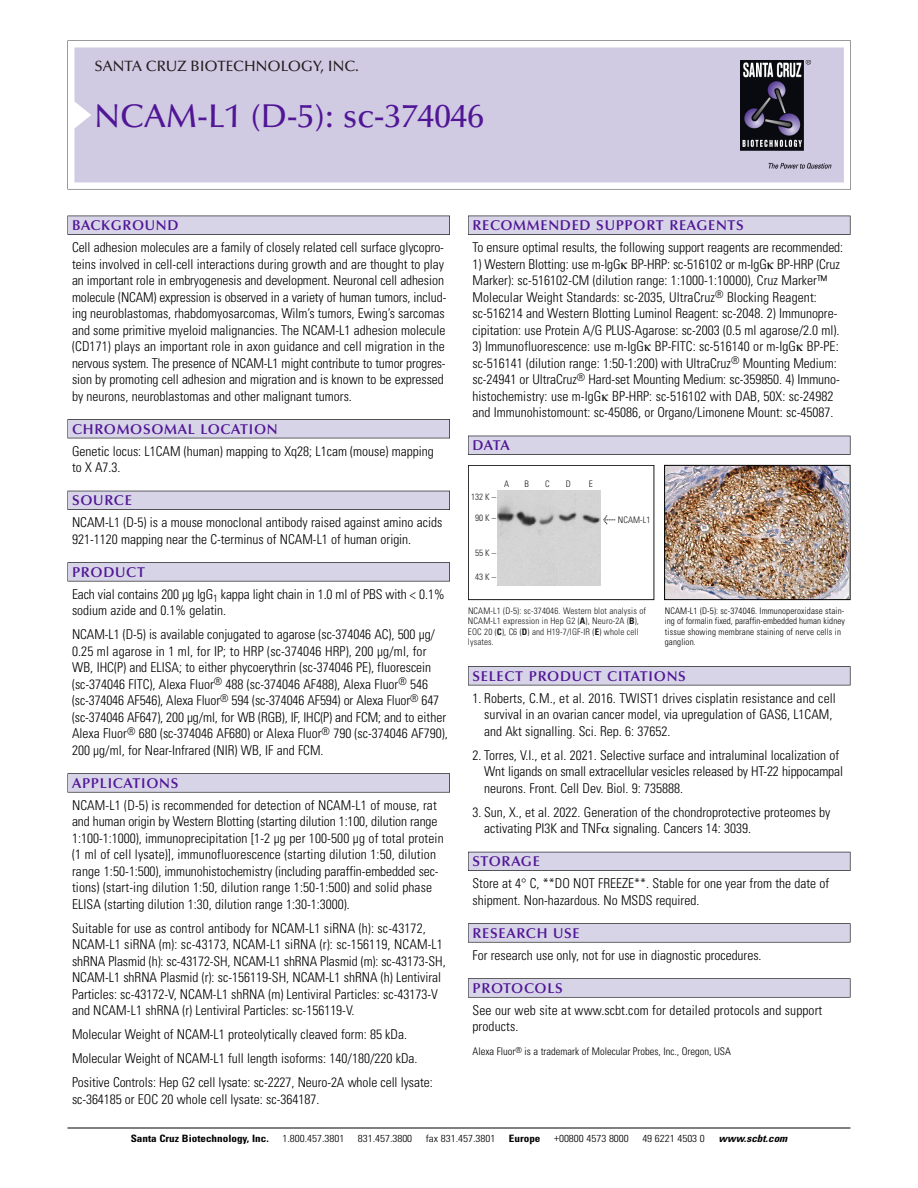
<style>
.page{position:relative;width:918px;height:1188px;background:#fff}
.page>*{position:absolute;margin:0;border:0;box-sizing:border-box;transform-origin:0 0}
.t1{font:500 33px "Optima";color:#511695}
.t2{font:500 15px "Optima";color:#231f20}
.t3{font:600 14.25px "Optima";letter-spacing:.05em;color:#511695}
.t4{font:300 condensed 13.5px/16.5px "Univers";color:#000}
.t5{font:300 condensed 10.5px "Univers";color:#000}
.t6{font:300 condensed 10.2px "Univers";color:#000;scale:1.1 1}
.t7{font:700 condensed 10.2px "Univers";color:#000;scale:1.1 1}
.t8{font:italic 700 condensed 10.2px "Univers";color:#000;scale:1.1 1}
.t9{font:300 condensed 9px/10.5px "Univers";letter-spacing:.015em;color:#191919}
.t10{font:300 condensed 9px/10.5px "Univers";letter-spacing:.015em;color:#000}
.s1{font-family:"Meta Plus";font-weight:400;font-stretch:normal;font-size:10.5px}
.s2{font-weight:700}
</style>
<div class="page">
<svg style="left:68px;top:40px;width:783px;height:149px"></svg>
<div style="left:74px;top:47px;width:770px;height:135px;background:#d1cae3"></div>
<img style="left:741px;top:60px;width:90px;height:108px">
<div style="left:68px;top:216px;width:382px;height:19px;background:#535256"></div>
<div style="left:68px;top:216px;width:381px;height:18px;background:#d7d4e8"></div>
<div style="left:68px;top:419px;width:382px;height:19px;background:#515155"></div>
<div style="left:68px;top:420px;width:381px;height:18px;background:#d7d4e8"></div>
<div style="left:68px;top:491px;width:382px;height:19px;background:#515057"></div>
<div style="left:68px;top:491px;width:381px;height:18px;background:#d7d4e8"></div>
<div style="left:68px;top:562px;width:382px;height:19px;background:#575659"></div>
<div style="left:68px;top:563px;width:381px;height:18px;background:#d7d4e8"></div>
<svg style="left:68px;top:773px;width:382px;height:20px"></svg>
<div style="left:68px;top:774px;width:381px;height:18px;background:#d7d4e8"></div>
<div style="left:468px;top:216px;width:382px;height:19px;background:#535256"></div>
<div style="left:468px;top:216px;width:382px;height:18px;background:#d7d4e8"></div>
<div style="left:468px;top:436px;width:382px;height:19px;background:#525156"></div>
<div style="left:468px;top:436px;width:382px;height:18px;background:#d7d4e8"></div>
<div style="left:468px;top:666px;width:382px;height:19px;background:#545357"></div>
<div style="left:468px;top:667px;width:382px;height:18px;background:#d7d4e8"></div>
<div style="left:468px;top:852px;width:382px;height:19px;background:#535259"></div>
<div style="left:468px;top:852px;width:382px;height:18px;background:#d7d4e8"></div>
<svg style="left:468px;top:923px;width:382px;height:20px"></svg>
<div style="left:468px;top:924px;width:382px;height:18px;background:#d7d4e8"></div>
<div style="left:468px;top:978px;width:382px;height:20px;background:#676767"></div>
<div style="left:468px;top:979px;width:382px;height:18px;background:#d7d4e8"></div>
<hr style="left:68px;top:1128px;width:782px;height:1px;background:#000">
<img style="left:666px;top:467px;width:182px;height:131px">
<div style="left:664px;top:465px;width:186px;height:135px;border:1px solid #000"></div>
<div style="left:468px;top:465px;width:186px;height:135px;border:1px solid #191919"></div>
<img style="left:497px;top:490px;width:104px;height:96px">
<p class="t2" style="left:94px;top:60px;width:266px">SANTA CRUZ BIOTECHNOLOGY, INC.</p>
<p class="t1" style="left:94px;top:102px;width:391px">NCAM-L1 (D-5): sc-374046</p>
<p class="t3" style="left:72px;top:219px;width:108px">BACKGROUND</p>
<p class="t4" style="left:72px;top:240px;width:376px">Cell adhesion molecules are a family of closely related cell surface glycopro&shy;teins involved in cell-cell interactions during growth and are thought to play an important role in embryogenesis and development. Neuronal cell adhesion molecule (NCAM) expression is observed in a variety of human tumors, includ&shy;ing neuroblastomas, rhabdomyosarcomas, Wilm’s tumors, Ewing’s sarcomas and some primitive myeloid malignancies. The NCAM-L1 adhesion molecule (CD171) plays an important role in axon guidance and cell migration in the nervous system. The presence of NCAM-L1 might contribute to tumor progres&shy;sion by promoting cell adhesion and migration and is known to be expressed by neurons, neuroblastomas and other malignant tumors.</p>
<p class="t3" style="left:72px;top:423px;width:207px">CHROMOSOMAL LOCATION</p>
<p class="t4" style="left:72px;top:444px;width:363px">Genetic locus: L1CAM (human) mapping to Xq28; L1cam (mouse) mapping to X A7.3.</p>
<p class="t3" style="left:72px;top:494px;width:61px">SOURCE</p>
<p class="t4" style="left:72px;top:516px;width:372px">NCAM-L1 (D-5) is a mouse monoclonal antibody raised against amino acids<br>921-1120 mapping near the C-terminus of NCAM-L1 of human origin.</p>
<p class="t3" style="left:72px;top:566px;width:74px">PRODUCT</p>
<p class="t4" style="left:72px;top:587px;width:374px">Each vial contains 200 µg IgG<sub>1</sub> kappa light chain in 1.0 ml of PBS with &lt; 0.1% sodium azide and 0.1% gelatin.</p>
<p class="t4" style="left:72px;top:628px;width:377px">NCAM-L1 (D-5) is available conjugated to agarose (sc-374046 AC), 500 µg/ 0.25 ml agarose in 1 ml, for IP; to HRP (sc-374046 HRP), 200 µg/ml, for WB, IHC(P) and ELISA; to either phycoerythrin (sc-374046 PE), fluorescein (sc-374046 FITC), Alexa Fluor<sup>®</sup> 488 (sc-374046 AF488), Alexa Fluor<sup>®</sup> 546 (sc-374046 AF546), Alexa Fluor<sup>®</sup> 594 (sc-374046 AF594) or Alexa Fluor<sup>®</sup> 647 (sc-374046 AF647), 200 µg/ml, for WB (RGB), IF, IHC(P) and FCM; and to either Alexa Fluor<sup>®</sup> 680 (sc-374046 AF680) or Alexa Fluor<sup>®</sup> 790 (sc-374046 AF790), 200 µg/ml, for Near-Infrared (NIR) WB, IF and FCM.</p>
<p class="t3" style="left:72px;top:777px;width:108px">APPLICATIONS</p>
<p class="t4" style="left:72px;top:798px;width:373px">NCAM-L1 (D-5) is recommended for detection of NCAM-L1 of mouse, rat and human origin by Western Blotting (starting dilution 1:100, dilution range 1:100-1:1000), immunoprecipitation [1-2 µg per 100-500 µg of total protein (1 ml of cell lysate)], immunofluorescence (starting dilution 1:50, dilution range 1:50-1:500), immunohistochemistry (including paraffin-embedded sec&shy;tions) (start-ing dilution 1:50, dilution range 1:50-1:500) and solid phase ELISA (starting dilution 1:30, dilution range 1:30-1:3000).</p>
<p class="t4" style="left:72px;top:921px;width:375px">Suitable for use as control antibody for NCAM-L1 siRNA (h): sc-43172, NCAM-L1 siRNA (m): sc-43173, NCAM-L1 siRNA (r): sc-156119, NCAM-L1 shRNA Plasmid (h): sc-43172-SH, NCAM-L1 shRNA Plasmid (m): sc-43173-SH, NCAM-L1 shRNA Plasmid (r): sc-156119-SH, NCAM-L1 shRNA (h) Lentiviral Particles: sc-43172-V, NCAM-L1 shRNA (m) Lentiviral Particles: sc-43173-V and NCAM-L1 shRNA (r) Lentiviral Particles: sc-156119-V.</p>
<p class="t4" style="left:72px;top:1028px;width:337px">Molecular Weight of NCAM-L1 proteolytically cleaved form: 85 kDa.</p>
<p class="t4" style="left:72px;top:1052px;width:347px">Molecular Weight of NCAM-L1 full length isoforms: 140/180/220 kDa.</p>
<p class="t4" style="left:72px;top:1076px;width:362px">Positive Controls: Hep G2 cell lysate: sc-2227, Neuro-2A whole cell lysate: sc-364185 or EOC 20 whole cell lysate: sc-364187.</p>
<p class="t3" style="left:473px;top:219px;width:273px">RECOMMENDED SUPPORT REAGENTS</p>
<p class="t4" style="left:473px;top:240px;width:372px">To ensure optimal results, the following support reagents are recommended:</p>
<p class="t4" style="left:473px;top:257px;width:369px">1) Western Blotting: use m-IgG BP-HRP: sc-516102 or m-IgG BP-HRP (Cruz Marker): sc-516102-CM (dilution range: 1:1000-1:10000), Cruz Marker™ Molecular Weight Standards: sc-2035, UltraCruz<sup>®</sup> Blocking Reagent: sc-516214 and Western Blotting Luminol Reagent: sc-2048. 2) Immunopre&shy;cipitation: use Protein A/G PLUS-Agarose: sc-2003 (0.5 ml agarose/2.0 ml).</p>
<p class="t4" style="left:473px;top:339px;width:369px">3) Immunofluorescence: use m-IgG BP-FITC: sc-516140 or m-IgG BP-PE: sc-516141 (dilution range: 1:50-1:200) with UltraCruz<sup>®</sup> Mounting Medium: sc-24941 or UltraCruz<sup>®</sup> Hard-set Mounting Medium: sc-359850. 4) Immuno&shy;histochemistry: use m-IgG BP-HRP: sc-516102 with DAB, 50X: sc-24982 and Immunohistomount: sc-45086, or Organo/Limonene Mount: sc-45087.</p>
<p class="t3" style="left:473px;top:439px;width:39px">DATA</p>
<p class="t9" style="left:504px;top:480px;width:7px">A</p>
<p class="t9" style="left:525px;top:480px;width:6px">B</p>
<p class="t9" style="left:545px;top:480px;width:6px">C</p>
<p class="t9" style="left:566px;top:480px;width:7px">D</p>
<p class="t9" style="left:589px;top:480px;width:5px">E</p>
<p class="t9" style="left:471px;top:493px;width:26px">132 K –</p>
<p class="t9" style="left:475px;top:514px;width:22px">90K–</p>
<p class="t9" style="left:475px;top:548px;width:22px">55K–</p>
<p class="t9" style="left:475px;top:572px;width:22px">43K–</p>
<p class="t9" style="left:603px;top:516px;width:49px"><span class="s1">&lt;</span> NCAM-L1</p>
<p class="t9" style="left:468px;top:606px;width:179px">NCAM-L1 (D-5): sc-374046. Western blot analysis of NCAM-L1 expression in Hep G2 (<span class="s2">A</span>), Neuro-2A (<span class="s2">B</span>), EOC 20 (<span class="s2">C</span>), C6 (<span class="s2">D</span>) and H19-7/IGF-IR (<span class="s2">E</span>) whole cell lysates.</p>
<p class="t10" style="left:665px;top:606px;width:182px">NCAM-L1 (D-5): sc-374046. Immunoperoxidase stain&shy;ing of formalin fixed, paraffin-embedded human kidney tissue showing membrane staining of nerve cells in ganglion.</p>
<p class="t3" style="left:473px;top:670px;width:215px">SELECT PRODUCT CITATIONS</p>
<p class="t4" style="left:484px;top:691px;width:353px;text-indent:-12px">1. Roberts, C.M., et al. 2016. TWIST1 drives cisplatin resistance and cell survival in an ovarian cancer model, via upregulation of GAS6, L1CAM, and Akt signalling. Sci. Rep. 6: 37652.</p>
<p class="t4" style="left:484px;top:748px;width:361px;text-indent:-12px">2. Torres, V.I., et al. 2021. Selective surface and intraluminal localization of<br>Wnt ligands on small extracellular vesicles released by HT-22 hippocampal neurons. Front. Cell Dev. Biol. 9: 735888.</p>
<p class="t4" style="left:484px;top:805px;width:348px;text-indent:-12px">3. Sun, X., et al. 2022. Generation of the chondroprotective proteomes by activating PI3K and TNF signaling. Cancers 14: 3039.</p>
<p class="t3" style="left:473px;top:855px;width:69px">STORAGE</p>
<p class="t4" style="left:473px;top:877px;width:358px">Store at 4° C, **DO NOT FREEZE**. Stable for one year from the date of shipment. Non-hazardous. No MSDS required.</p>
<p class="t3" style="left:473px;top:927px;width:109px">RESEARCH USE</p>
<p class="t4" style="left:473px;top:948px;width:291px">For research use only, not for use in diagnostic procedures.</p>
<p class="t3" style="left:473px;top:982px;width:92px">PROTOCOLS</p>
<p class="t4" style="left:473px;top:1003px;width:351px">See our web site at www.scbt.com for detailed protocols and support products.</p>
<p class="t5" style="left:473px;top:1048px;width:260px">Alexa Fluor<sup>®</sup> is a trademark of Molecular Probes, Inc., Oregon, USA</p>
<p class="t7" style="left:131px;top:1135px;width:127px">Santa Cruz Biotechnology, Inc.</p>
<p class="t6" style="left:282px;top:1135px;width:58px">1.800.457.3801</p>
<p class="t6" style="left:358px;top:1135px;width:51px">831.457.3800</p>
<p class="t6" style="left:426px;top:1135px;width:65px">fax 831.457.3801</p>
<p class="t7" style="left:509px;top:1135px;width:30px">Europe</p>
<p class="t6" style="left:554px;top:1135px;width:69px">+00800 4573 8000</p>
<p class="t6" style="left:642px;top:1135px;width:58px">49 6221 4503 0</p>
<p class="t8" style="left:719px;top:1135px;width:66px">www.scbt.com</p>
</div>
